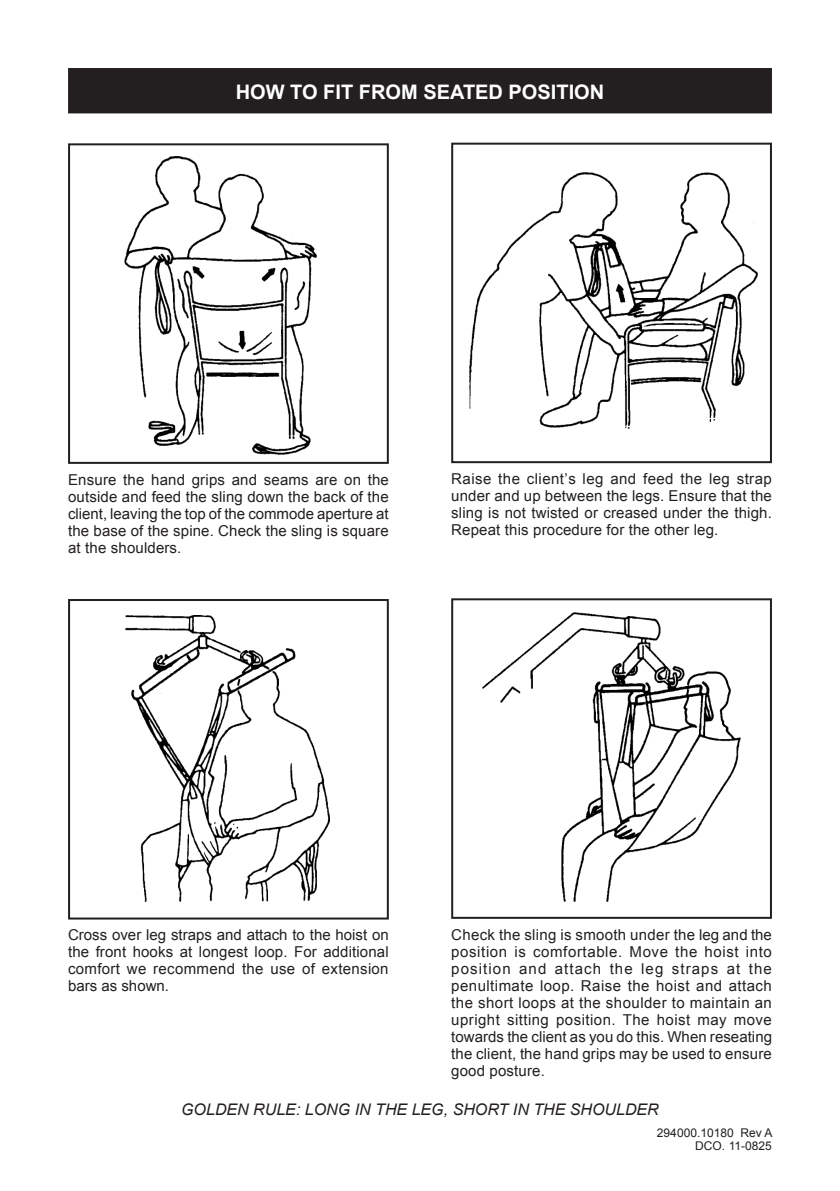
<style>
.page{position:relative;width:840px;height:1191px;background:#fff}
.page>*{position:absolute;margin:0;border:0;box-sizing:border-box;transform-origin:0 0}
.t1{font:700 20px "Arial";color:#fff}
.t2{font:italic 16px "Arial";color:#231f20}
.t3{font:15px/17px "Arial";letter-spacing:.01em;color:#231f20;text-align:justify}
.t4{font:12px/13px "Arial";color:#231f20;text-align:right}
</style>
<div class="page">
<div style="left:69px;top:69px;width:701px;height:43px;background:#231f20"></div>
<div style="left:68px;top:68px;width:703px;height:45px;border:2px solid #231f20"></div>
<div style="left:68px;top:143px;width:320px;height:321px;border:2px solid #231f20"></div>
<div style="left:451px;top:143px;width:320px;height:320px;border:2px solid #231f20"></div>
<div style="left:68px;top:599px;width:320px;height:320px;border:2px solid #231f20"></div>
<div style="left:451px;top:598px;width:320px;height:320px;border:2px solid #231f20"></div>
<img style="left:125px;top:156px;width:191px;height:298px">
<img style="left:469px;top:172px;width:288px;height:257px">
<img style="left:126px;top:615px;width:203px;height:286px">
<img style="left:482px;top:612px;width:257px;height:289px">
<p class="t1" style="left:235px;top:78px;width:370px">HOW TO FIT FROM SEATED POSITION</p>
<p class="t3" style="left:68px;top:471px;width:322px">Ensure the hand grips and seams are on the outside and feed the sling down the back of the client, leaving the top of the commode aperture at the base of the spine. Check the sling is square at the shoulders.</p>
<p class="t3" style="left:451px;top:470px;width:322px">Raise the client’s leg and feed the leg strap under and up between the legs. Ensure that the sling is not twisted or creased under the thigh.<br>Repeat this procedure for the other leg.</p>
<p class="t3" style="left:68px;top:926px;width:322px">Cross over leg straps and attach to the hoist on the front hooks at longest loop. For additional comfort we recommend the use of extension bars as shown.</p>
<p class="t3" style="left:451px;top:926px;width:322px">Check the sling is smooth under the leg and the position is comfortable. Move the hoist into position and attach the leg straps at the penultimate loop. Raise the hoist and attach the short loops at the shoulder to maintain an upright sitting position. The hoist may move towards the client as you do this. When reseating the client, the hand grips may be used to ensure good posture.</p>
<p class="t2" style="left:181px;top:1099px;width:479px">GOLDEN RULE: LONG IN THE LEG, SHORT IN THE SHOULDER</p>
<p class="t4" style="left:656px;top:1126px;width:117px">294000.10180 Rev A<br>DCO. 11-0825</p>
</div>
